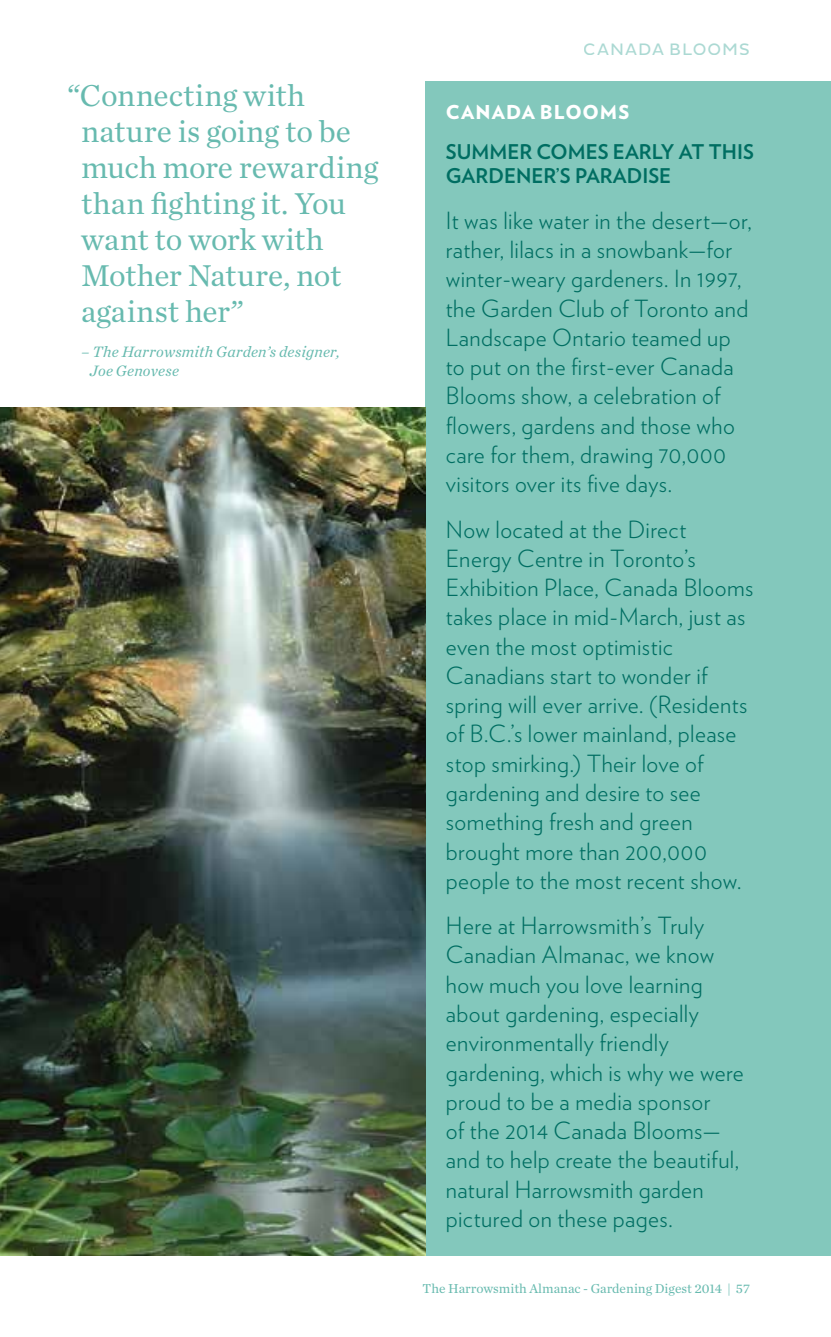
<style>
.page{position:relative;width:831px;height:1337px;background:#fff}
.page>*{position:absolute;margin:0;border:0;box-sizing:border-box;transform-origin:0 0}
.t1{font:31.5px/36px "Chronicle Text G1";color:#67baaf}
.t2{font:300 23.62px/29.2px "Verlag";letter-spacing:.02em;color:#006e62}
.t3{font:700 20.25px/24.3px "Verlag";color:#006e62}
.t4{font:900 19.12px "Verlag";letter-spacing:.055em;color:#fff}
.t5{font:16.88px "Pluto Sans";letter-spacing:.055em;color:#67baaf}
.t6{font:italic 15.75px/18.9px "Chronicle Text G1";letter-spacing:.015em;color:#67baaf}
.t7{font:13.5px "Chronicle Text G1";color:#67baaf}
</style>
<div class="page">
<div style="left:425px;top:81px;width:405px;height:1175px;background:#83c8bc"></div>
<img style="left:0;top:407px;width:425px;height:849px">
<h1 class="t1" style="left:81px;top:76px;width:299px;text-indent:-14px">“Connecting with nature is going to be much more rewarding than fighting it. You want to work with<br>Mother Nature, not against her”</h1>
<p class="t6" style="left:90px;top:342px;width:252px;text-indent:-9px">– The Harrowsmith Garden’s designer,<br>Joe Genovese</p>
<p class="t5" style="left:583px;top:39px;width:167px">CANADA BLOOMS</p>
<p class="t4" style="left:446px;top:96px;width:185px">CANADA BLOOMS</p>
<p class="t3" style="left:446px;top:139px;width:309px">SUMMER COMES EARLY AT THIS<br>GARDENER’S PARADISE</p>
<p class="t2" style="left:446px;top:204px;width:307px">It was like water in the desert—or, rather, lilacs in a snowbank—for winter-weary gardeners. In 1997, the Garden Club of Toronto and<br>Landscape Ontario teamed up to put on the first-ever Canada<br>Blooms show, a celebration of flowers, gardens and those who care for them, drawing 70,000 visitors over its five days.</p>
<p class="t2" style="left:446px;top:513px;width:309px">Now located at the Direct<br>Energy Centre in Toronto’s<br>Exhibition Place, Canada Blooms takes place in mid-March, just as even the most optimistic<br>Canadians start to wonder if spring will ever arrive. (Residents of B.C.’s lower mainland, please stop smirking.) Their love of gardening and desire to see something fresh and green brought more than 200,000 people to the most recent show.</p>
<p class="t2" style="left:446px;top:909px;width:299px">Here at Harrowsmith’s Truly<br>Canadian Almanac, we know how much you love learning about gardening, especially environmentally friendly gardening, which is why we were proud to be a media sponsor<br>of the 2014 Canada Blooms— and to help create the beautiful, natural Harrowsmith garden pictured on these pages.</p>
<p class="t7" style="left:422px;top:1278px;width:329px">The Harrowsmith Almanac - Gardening Digest 2014 | 57</p>
</div>
